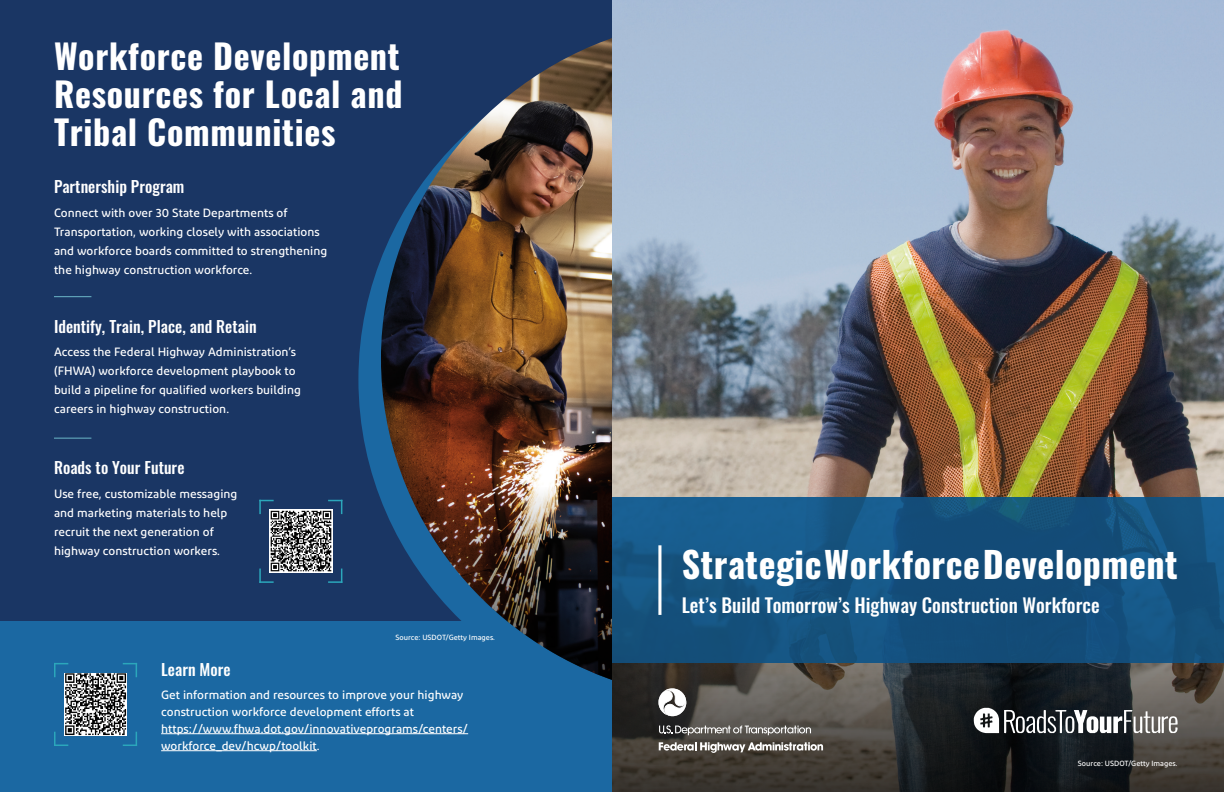
<style>
.page{position:relative;width:1224px;height:792px;background:#fff}
.page>*{position:absolute;margin:0;border:0;box-sizing:border-box;transform-origin:0 0}
.t1{font:700 35.9px "Oswald";letter-spacing:.015em;color:#fff}
.t2{font:700 34px/38px "Oswald";letter-spacing:.02em;color:#fff;text-align:justify}
.t3{font:500 19.3px "Oswald";color:#fff}
.t4{font:500 16px "Oswald";letter-spacing:.005em;color:#fff}
.t5{font:500 12px/19px "Diodrum";letter-spacing:.005em;color:#fff}
.t6{font:500 7.5px "Diodrum";letter-spacing:.005em;color:#fff}
</style>
<div class="page">
<div style="left:0;top:0;width:612px;height:792px;background:#1a3664"></div>
<div style="left:0;top:621px;width:612px;height:171px;background:#1b68a2"></div>
<hr style="left:161px;top:733px;width:307px;height:1px;background:#fff">
<hr style="left:161px;top:750px;width:156px;height:1px;background:#fff">
<hr style="left:54px;top:296px;width:37px;height:1px;background:#6cb7c8">
<hr style="left:54px;top:438px;width:37px;height:1px;background:#6cb7c8">
<svg style="left:259px;top:500px;width:14px;height:13px"></svg>
<svg style="left:329px;top:500px;width:13px;height:13px"></svg>
<svg style="left:329px;top:569px;width:13px;height:14px"></svg>
<svg style="left:259px;top:569px;width:14px;height:14px"></svg>
<img style="left:381px;top:38px;width:231px;height:513px">
<img style="left:612px;top:0;width:612px;height:497px">
<svg style="left:612px;top:663px;width:612px;height:129px;background:#363532"></svg>
<svg style="left:612px;top:497px;width:612px;height:166px;background:#155280"></svg>
<hr style="left:658px;top:545px;width:3px;height:70px;background:#fff">
<svg style="left:659px;top:725px;width:152px;height:10px;background:#7f7d79"></svg>
<svg style="left:659px;top:742px;width:164px;height:11px"></svg>
<svg style="left:658px;top:688px;width:28px;height:28px"></svg>
<svg style="left:974px;top:708px;width:204px;height:25px"></svg>
<img style="left:406px;top:486px;width:206px;height:194px">
<img style="left:269px;top:510px;width:63px;height:63px">
<svg style="left:54px;top:663px;width:14px;height:13px"></svg>
<svg style="left:124px;top:663px;width:13px;height:13px"></svg>
<svg style="left:124px;top:732px;width:13px;height:14px"></svg>
<svg style="left:54px;top:732px;width:14px;height:14px"></svg>
<img style="left:64px;top:673px;width:63px;height:63px">
<h2 class="t2" style="left:54px;top:39px;width:350px">Workforce Development Resources for Local and Tribal Communities</h2>
<h2 class="t4" style="left:54px;top:178px;width:132px">Partnership Program</h2>
<p class="t5" style="left:54px;top:203px;width:275px">Connect with over 30 State Departments of Transportation, working closely with associations and workforce boards committed to strengthening the highway construction workforce.</p>
<h2 class="t4" style="left:54px;top:318px;width:204px">Identify, Train, Place, and Retain</h2>
<p class="t5" style="left:54px;top:342px;width:248px">Access the Federal Highway Administration’s (FHWA) workforce development playbook to build a pipeline for qualified workers building careers in highway construction.</p>
<h2 class="t4" style="left:54px;top:459px;width:132px">Roads to Your Future</h2>
<p class="t5" style="left:54px;top:484px;width:185px">Use free, customizable messaging and marketing materials to help recruit the next generation of highway construction workers.</p>
<p class="t6" style="left:395px;top:633px;width:101px">Source: USDOT/Getty Images.</p>
<h1 class="t4" style="left:161px;top:661px;width:71px">Learn More</h1>
<p class="t5" style="left:161px;top:686px;width:309px;line-height:17px">Get information and resources to improve your highway construction workforce development efforts at https://www.fhwa.dot.gov/innovativeprograms/centers/ workforce_dev/hcwp/toolkit.</p>
<p class="t1" style="left:682px;top:545px;width:498px">Strategic Workforce Development</p>
<p class="t3" style="left:682px;top:595px;width:419px">Let’s Build Tomorrow’s Highway Construction Workforce</p>
<p class="t6" style="left:1078px;top:759px;width:101px">Source: USDOT/Getty Images.</p>
</div>
